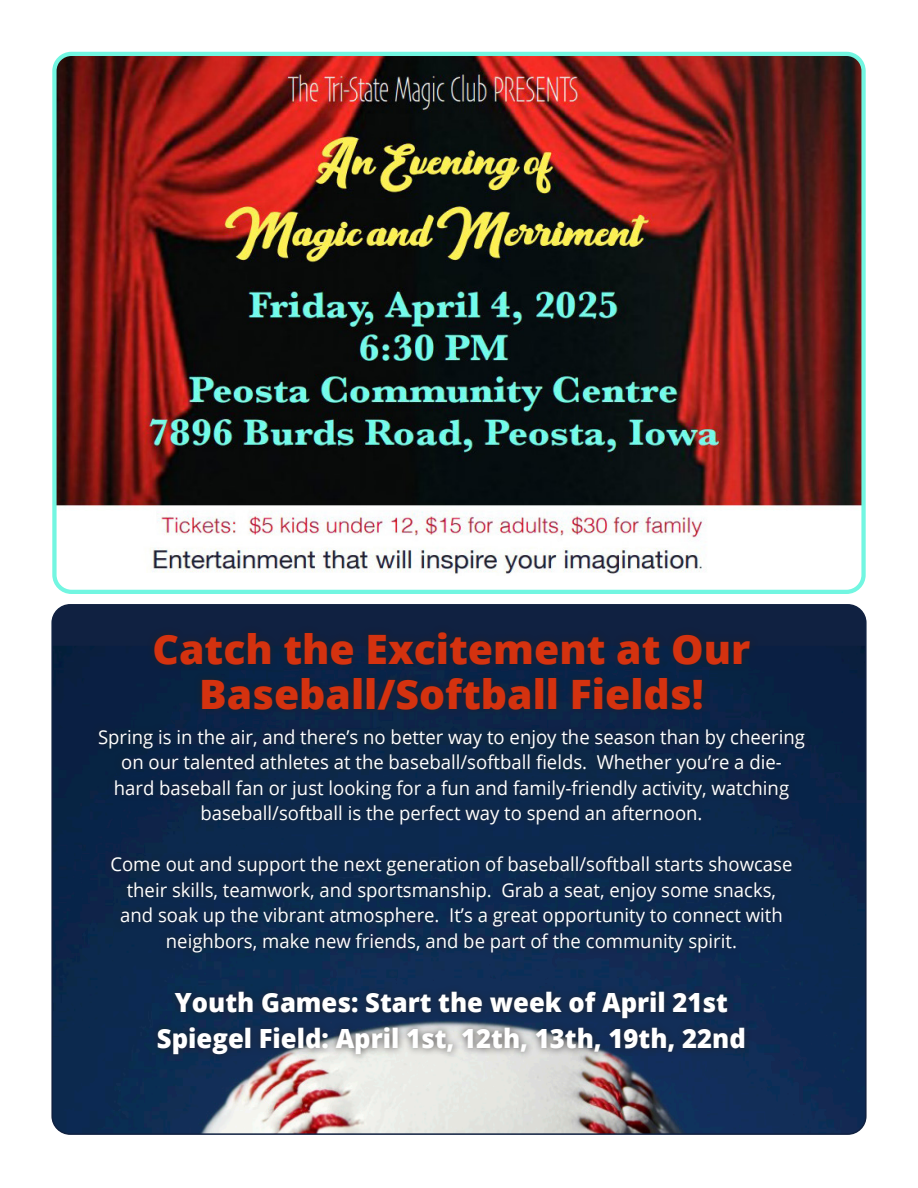
<style>
.page{position:relative;width:918px;height:1188px;background:#fff}
.page>*{position:absolute;margin:0;border:0;box-sizing:border-box;transform-origin:0 0}
.t1{font:800 40.5px/45px "Open Sans";color:#d4320f;text-align:center}
.t2{font:800 26.4px "Open Sans";color:#fff}
.t3{font:19.05px/25.5px "Open Sans";color:#fff;text-align:center}
</style>
<div class="page">
<img style="left:57px;top:57px;width:804px;height:518px">
<div style="left:52px;top:52px;width:814px;height:542px;border:4px solid #72f6e1;border-radius:17px"></div>
<div style="left:52px;top:605px;width:814px;height:529px;background:#102141;border-radius:18px"></div>
<img style="left:54px;top:646px;width:810px;height:486px">
<div style="left:91px;top:625px;width:721px;height:438px;background:#231f20;opacity:.75"></div>
<p class="t1" style="left:153px;top:625px;width:599px">Catch the Excitement at Our<br>Baseball/Softball Fields!</p>
<p class="t3" style="left:98px;top:724px;width:708px">Spring is in the air, and there’s no better way to enjoy the season than by cheering on our talented athletes at the baseball/softball fields. Whether you’re a die-<br>hard baseball fan or just looking for a fun and family-friendly activity, watching baseball/softball is the perfect way to spend an afternoon.</p>
<p class="t3" style="left:110px;top:851px;width:684px">Come out and support the next generation of baseball/softball starts showcase their skills, teamwork, and sportsmanship. Grab a seat, enjoy some snacks, and soak up the vibrant atmosphere. It’s a great opportunity to connect with neighbors, make new friends, and be part of the community spirit.</p>
<p class="t2" style="left:175px;top:982px;width:555px">Youth Games: Start the week of April 21st</p>
<p class="t2" style="left:157px;top:1018px;width:590px">Spiegel Field: April 1st, 12th, 13th, 19th, 22nd</p>
</div>
